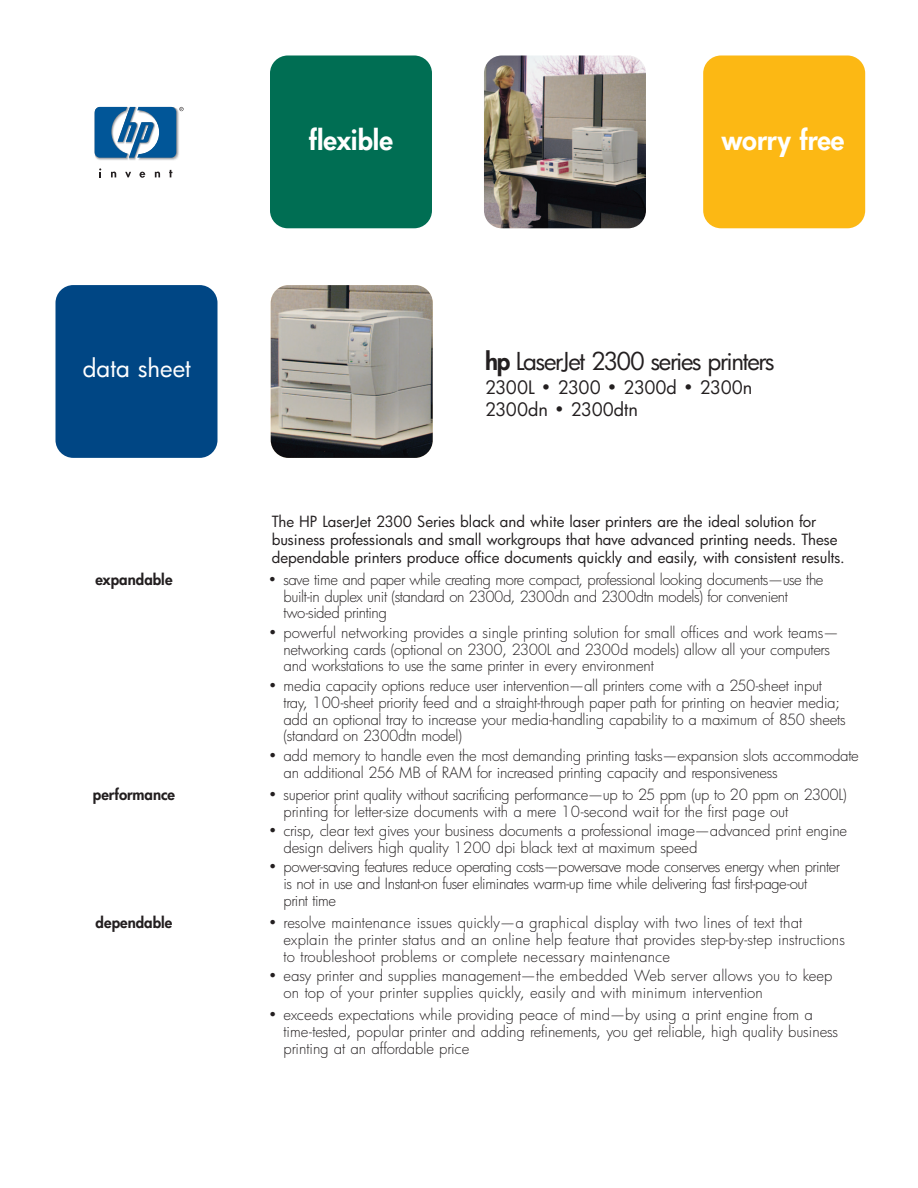
<style>
.page{position:relative;width:918px;height:1188px;background:#fff}
.page>*{position:absolute;margin:0;border:0;box-sizing:border-box;transform-origin:0 0}
.t1{font:800 27px "Futura";color:#fff}
.t2{font:24px "Futura";letter-spacing:-.055em;color:#231f20}
.t3{font:24px "Futura";color:#fff}
.t4{font:18px/21.6px "Futura";color:#231f20}
.t5{font:300 15px/16.8px "Futura";letter-spacing:-.015em;color:#231f20}
.t6{font:15px/18px "Futura";color:#231f20}
.t7{font:300 15px/16.8px "Futura";letter-spacing:.005em;color:#231f20}
.t8{font:300 15px/16.8px "Futura";letter-spacing:-.035em;color:#231f20}
.t9{font:800 15px "Futura";color:#231f20}
.s1{font-weight:800}
</style>
<div class="page">
<svg style="left:125px;top:172px;width:6px;height:5px"></svg>
<svg style="left:111px;top:172px;width:5px;height:5px"></svg>
<svg style="left:155px;top:172px;width:5px;height:5px"></svg>
<svg style="left:99px;top:168px;width:2px;height:9px"></svg>
<svg style="left:140px;top:172px;width:5px;height:6px"></svg>
<svg style="left:169px;top:170px;width:3px;height:7px"></svg>
<svg style="left:95px;top:107px;width:89px;height:53px"></svg>
<div style="left:703px;top:56px;width:162px;height:172px;background:#fcb814;border-radius:18px"></div>
<div style="left:270px;top:56px;width:162px;height:172px;background:#006e53;border-radius:18px"></div>
<div style="left:56px;top:285px;width:162px;height:173px;background:#004684;border-radius:18px"></div>
<img style="left:271px;top:285px;width:162px;height:173px;border-radius:18px">
<img style="left:484px;top:56px;width:162px;height:172px;border-radius:18px">
<h2 class="t3" style="left:83px;top:357px;width:110px">data sheet</h2>
<h1 class="t1" style="left:309px;top:127px;width:86px">flexible</h1>
<h1 class="t1" style="left:722px;top:127px;width:124px">worry free</h1>
<h2 class="t2" style="left:485px;top:350px;width:291px"><span class="s1">hp</span> LaserJet 2300 series printers</h2>
<p class="t4" style="left:485px;top:378px;width:269px">2300L • 2300 • 2300d • 2300n<br>2300dn • 2300dtn</p>
<p class="t6" style="left:272px;top:513px;width:575px">The HP LaserJet 2300 Series black and white laser printers are the ideal solution for business professionals and small workgroups that have advanced printing needs. These dependable printers produce office documents quickly and easily, with consistent results.</p>
<p class="t9" style="left:95px;top:572px;width:79px">expandable</p>
<p class="t5" style="left:283px;top:572px;width:542px;text-indent:-16px">• save time and paper while creating more compact, professional looking documents—use the built-in duplex unit (standard on 2300d, 2300dn and 2300dtn models) for convenient two-sided printing</p>
<p class="t5" style="left:283px;top:625px;width:557px;text-indent:-15px">• powerful networking provides a single printing solution for small offices and work teams— networking cards (optional on 2300, 2300L and 2300d models) allow all your computers and workstations to use the same printer in every environment</p>
<p class="t5" style="left:283px;top:678px;width:564px;text-indent:-15px">• media capacity options reduce user intervention—all printers come with a 250-sheet input tray, 100-sheet priority feed and a straight-through paper path for printing on heavier media; add an optional tray to increase your media-handling capability to a maximum of 850 sheets (standard on 2300dtn model)</p>
<p class="t5" style="left:284px;top:748px;width:577px;text-indent:-16px">• add memory to handle even the most demanding printing tasks—expansion slots accommodate an additional 256 MB of RAM for increased printing capacity and responsiveness</p>
<p class="t9" style="left:93px;top:787px;width:84px">performance</p>
<p class="t5" style="left:284px;top:787px;width:565px;text-indent:-16px">• superior print quality without sacrificing performance—up to 25 ppm (up to 20 ppm on 2300L) printing for letter-size documents with a mere 10-second wait for the first page out</p>
<p class="t5" style="left:284px;top:824px;width:565px;text-indent:-15px">• crisp, clear text gives your business documents a professional image—advanced print engine design delivers high quality 1200 dpi black text at maximum speed</p>
<p class="t8" style="left:284px;top:860px;width:558px;text-indent:-15px">• power-saving features reduce operating costs—powersave mode conserves energy when printer is not in use and Instant-on fuser eliminates warm-up time while delivering fast first-page-out<br>print time</p>
<p class="t9" style="left:96px;top:916px;width:78px">dependable</p>
<p class="t7" style="left:284px;top:916px;width:563px;text-indent:-15px">• resolve maintenance issues quickly—a graphical display with two lines of text that explain the printer status and an online help feature that provides step-by-step instructions to troubleshoot problems or complete necessary maintenance</p>
<p class="t5" style="left:284px;top:969px;width:551px;text-indent:-15px">• easy printer and supplies management—the embedded Web server allows you to keep on top of your printer supplies quickly, easily and with minimum intervention</p>
<p class="t5" style="left:284px;top:1008px;width:556px;text-indent:-15px">• exceeds expectations while providing peace of mind—by using a print engine from a time-tested, popular printer and adding refinements, you get reliable, high quality business printing at an affordable price</p>
</div>
